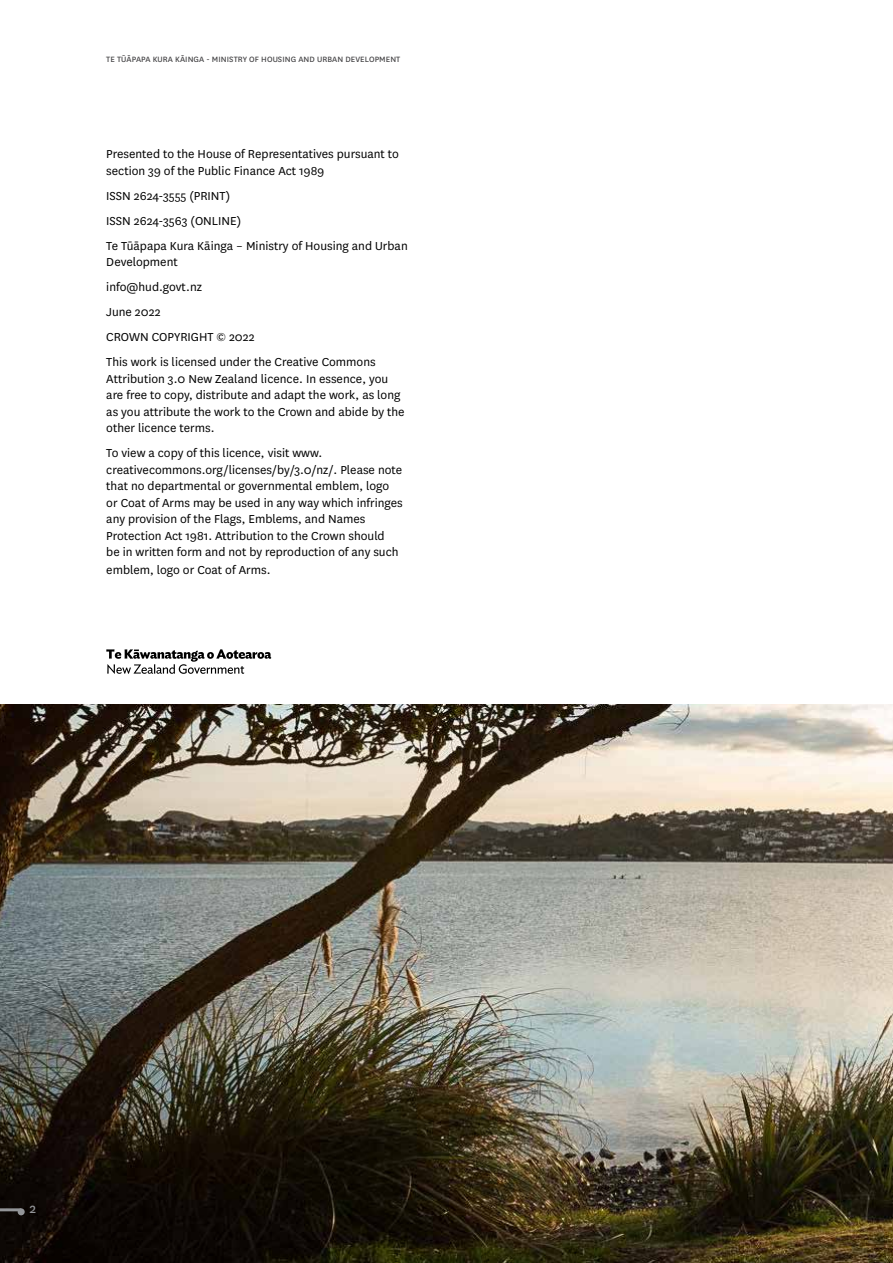
<style>
.page{position:relative;width:893px;height:1263px;background:#fff}
.page>*{position:absolute;margin:0;border:0;box-sizing:border-box;transform-origin:0 0}
.t1{font:15px "National";color:#939598}
.t2{font:13.5px/16.5px "National";color:#000}
.t3{font:9px "National";letter-spacing:.01em;color:#414042}
</style>
<div class="page">
<img style="left:0;top:704px;width:893px;height:559px">
<hr style="left:0;top:1208px;width:21px;height:3px;background:#939598">
<div style="left:18px;top:1208px;width:7px;height:7px;background:#939598;border-radius:50%"></div>
<svg style="left:106px;top:649px;width:165px;height:25px"></svg>
<p class="t3" style="left:106px;top:53px;width:296px">TE TŪĀPAPA KURA KĀINGA - MINISTRY OF HOUSING AND URBAN DEVELOPMENT</p>
<p class="t2" style="left:106px;top:145px;width:294px">Presented to the House of Representatives pursuant to section 39 of the Public Finance Act 1989</p>
<p class="t2" style="left:106px;top:182px;width:303px;line-height:25px">ISSN 2624-3555 (PRINT)<br>ISSN 2624-3563 (ONLINE)<br>Te Tūāpapa Kura Kāinga – Ministry of Housing and Urban</p>
<p class="t2" style="left:106px;top:249px;width:271px;line-height:25px">Development<br>info@hud.govt.nz<br>June 2022<br>CROWN COPYRIGHT © 2022<br>This work is licensed under the Creative Commons</p>
<p class="t2" style="left:106px;top:370px;width:300px">Attribution 3.0 New Zealand licence. In essence, you are free to copy, distribute and adapt the work, as long as you attribute the work to the Crown and abide by the other licence terms.</p>
<p class="t2" style="left:106px;top:444px;width:298px">To view a copy of this licence, visit www. creativecommons.org/licenses/by/3.0/nz/. Please note that no departmental or governmental emblem, logo or Coat of Arms may be used in any way which infringes any provision of the Flags, Emblems, and Names Protection Act 1981. Attribution to the Crown should<br>be in written form and not by reproduction of any such</p>
<p class="t2" style="left:106px;top:561px;width:166px">emblem, logo or Coat of Arms.</p>
<p class="t1" style="left:30px;top:1199px;width:8px">2</p>
</div>
